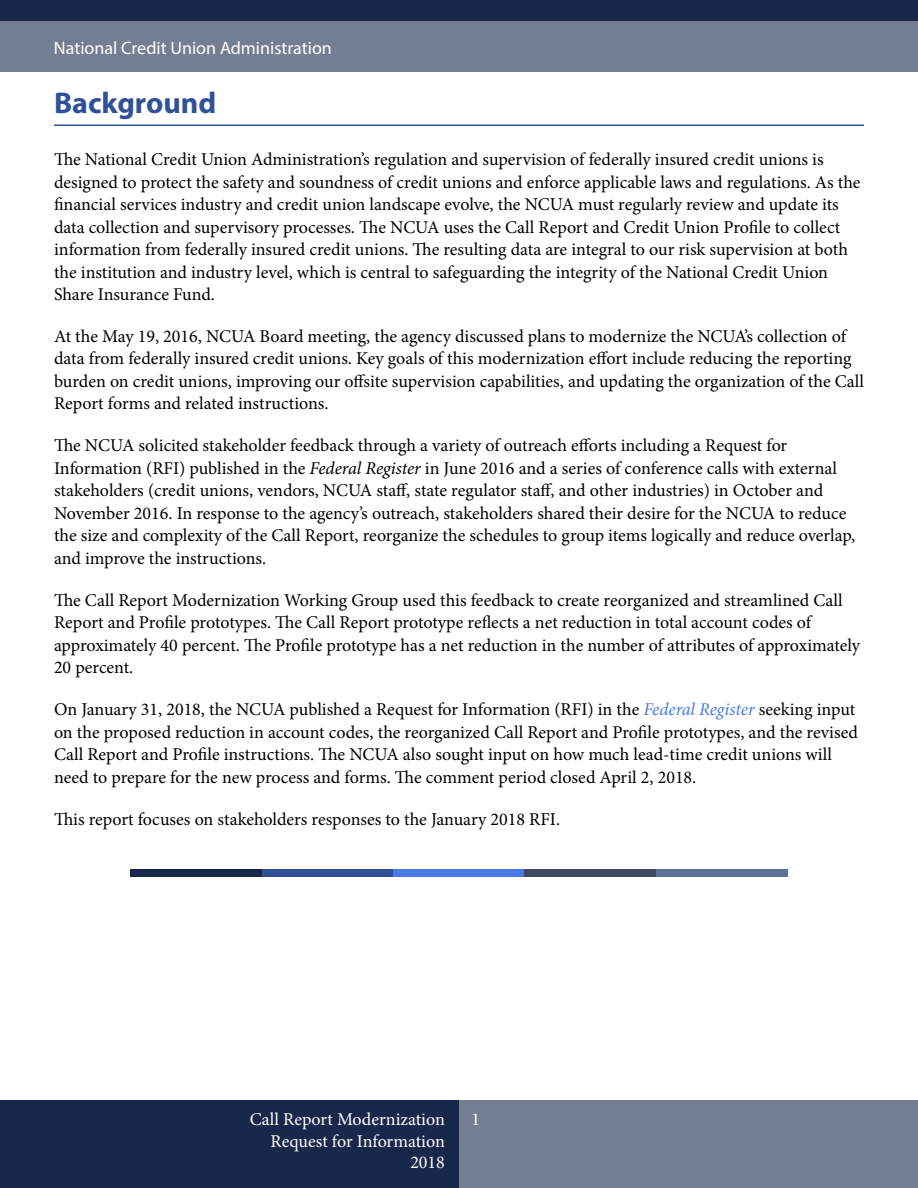
<style>
.page{position:relative;width:918px;height:1188px;background:#fff}
.page>*{position:absolute;margin:0;border:0;box-sizing:border-box;transform-origin:0 0}
.t1{font:700 30px "Myriad Pro";color:#305197}
.body_text{font:18px/22.5px "Minion Pro";color:#000}
.t2{font:18px/21.6px "Minion Pro";color:#fff;text-align:right}
.t3{font:18px "Myriad Pro";color:#fff}
.s1{font-style:italic}
.s2{font-style:italic;color:#497ae4}
</style>
<div class="page">
<div style="left:0;top:0;width:918px;height:22px;background:#18284b"></div>
<div style="left:0;top:22px;width:918px;height:50px;background:#747e93"></div>
<div style="left:0;top:1100px;width:459px;height:88px;background:#18284b"></div>
<div style="left:459px;top:1100px;width:459px;height:88px;background:#747e93"></div>
<hr style="left:54px;top:124px;width:810px;height:2px;background:#305197">
<div style="left:130px;top:869px;width:132px;height:8px;background:#18284b"></div>
<div style="left:262px;top:869px;width:131px;height:8px;background:#305197"></div>
<div style="left:393px;top:869px;width:132px;height:8px;background:#497ae4"></div>
<div style="left:525px;top:869px;width:131px;height:8px;background:#3e4a64"></div>
<div style="left:656px;top:869px;width:132px;height:8px;background:#5e7097"></div>
<p class="t3" style="left:54px;top:36px;width:279px">National Credit Union Administration</p>
<h1 class="t1" style="left:54px;top:83px;width:164px">Background</h1>
<p class="body_text" style="left:54px;top:148px;width:808px">The National Credit Union Administration’s regulation and supervision of federally insured credit unions is designed to protect the safety and soundness of credit unions and enforce applicable laws and regulations. As the financial services industry and credit union landscape evolve, the NCUA must regularly review and update its data collection and supervisory processes. The NCUA uses the Call Report and Credit Union Profile to collect information from federally insured credit unions. The resulting data are integral to our risk supervision at both the institution and industry level, which is central to safeguarding the integrity of the National Credit Union Share Insurance Fund.</p>
<p class="body_text" style="left:54px;top:325px;width:812px">At the May 19, 2016, NCUA Board meeting, the agency discussed plans to modernize the NCUA’s collection of data from federally insured credit unions. Key goals of this modernization effort include reducing the reporting burden on credit unions, improving our offsite supervision capabilities, and updating the organization of the Call Report forms and related instructions.</p>
<p class="body_text" style="left:54px;top:435px;width:803px">The NCUA solicited stakeholder feedback through a variety of outreach efforts including a Request for Information (RFI) published in the <span class="s1">Federal Register</span> in June 2016 and a series of conference calls with external stakeholders (credit unions, vendors, NCUA staff, state regulator staff, and other industries) in October and November 2016. In response to the agency’s outreach, stakeholders shared their desire for the NCUA to reduce the size and complexity of the Call Report, reorganize the schedules to group items logically and reduce overlap, and improve the instructions.</p>
<p class="body_text" style="left:54px;top:589px;width:808px">The Call Report Modernization Working Group used this feedback to create reorganized and streamlined Call Report and Profile prototypes. The Call Report prototype reflects a net reduction in total account codes of approximately 40 percent. The Profile prototype has a net reduction in the number of attributes of approximately 20 percent.</p>
<p class="body_text" style="left:54px;top:699px;width:806px">On January 31, 2018, the NCUA published a Request for Information (RFI) in the <span class="s2">Federal Register</span> seeking input on the proposed reduction in account codes, the reorganized Call Report and Profile prototypes, and the revised Call Report and Profile instructions. The NCUA also sought input on how much lead-time credit unions will need to prepare for the new process and forms. The comment period closed April 2, 2018.</p>
<p class="body_text" style="left:54px;top:808px;width:508px">This report focuses on stakeholders responses to the January 2018 RFI.</p>
<p class="t2" style="left:250px;top:1109px;width:197px">Call Report Modernization</p>
<p class="t2" style="left:472px;top:1109px;width:10px">1</p>
<p class="t2" style="left:271px;top:1130px;width:176px">Request for Information<br>2018</p>
</div>
